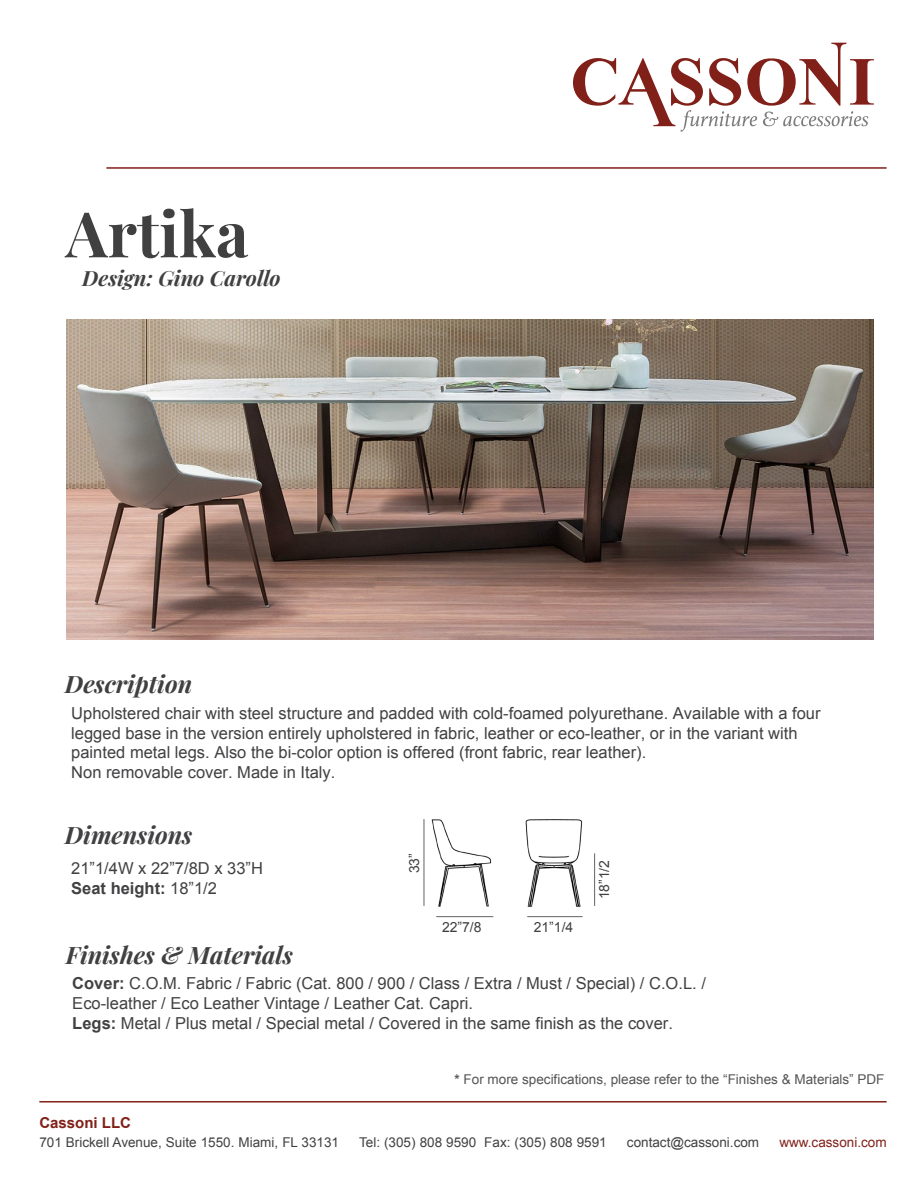
<style>
.page{position:relative;width:918px;height:1188px;background:#fff}
.page>*{position:absolute;margin:0;border:0;box-sizing:border-box;transform-origin:0 0}
.t1{font:700 63px "Playfair Display";color:#404041}
.t2{font:italic 700 24px "Playfair Display";color:#404041}
.t3{font:italic 700 24px "Playfair Display";color:#414042}
.t4{font:italic 700 21px "Playfair Display";color:#404041}
.t5{font:16.5px/19.8px "Arial";color:#414042}
.t6{font:16.5px/19.8px "Arial";color:#424142}
.t7{font:700 15px "Arial";color:#812019}
.t8{font:13.95px "Arial";color:#404041}
.t9{font:13.5px "Arial";color:#414042}
.t10{font:13.5px "Arial";color:#545454}
.t11{font:13.5px "Arial";color:#812019}
.s1{font-weight:700}
</style>
<div class="page">
<svg style="left:573px;top:43px;width:301px;height:89px"></svg>
<hr style="left:106px;top:167px;width:781px;height:2px;background:#812019">
<hr style="left:39px;top:1101px;width:848px;height:2px;background:#812019">
<img style="left:67px;top:320px;width:807px;height:319px">
<img style="left:423px;top:819px;width:160px;height:99px">
<hr style="left:527px;top:916px;width:56px;height:1px;background:#626366">
<hr style="left:436px;top:916px;width:57px;height:1px;background:#626366">
<hr style="left:424px;top:819px;width:1px;height:87px;background:#626366">
<hr style="left:594px;top:853px;width:1px;height:53px;background:#626366">
<h1 class="t1" style="left:66px;top:184px;width:184px">Artika</h1>
<p class="t4" style="left:82px;top:261px;width:200px">Design: Gino Carollo</p>
<h2 class="t2" style="left:65px;top:665px;width:129px">Description</h2>
<p class="t5" style="left:71px;top:703px;width:751px">Upholstered chair with steel structure and padded with cold-foamed polyurethane. Available with a four legged base in the version entirely upholstered in fabric, leather or eco-leather, or in the variant with painted metal legs. Also the bi-color option is offered (front fabric, rear leather).<br>Non removable cover. Made in Italy.</p>
<h2 class="t3" style="left:65px;top:815px;width:129px">Dimensions</h2>
<p class="t5" style="left:71px;top:859px;width:193px">21”1/4W x 22”7/8D x 33”H<br><span class="s1">Seat height:</span> 18”1/2</p>
<p class="t8" style="left:405px;top:873px;width:22px;rotate:-90deg">33”</p>
<p class="t8" style="left:595px;top:899px;width:41px;rotate:-90deg">18”1/2</p>
<p class="t8" style="left:442px;top:918px;width:41px">22”7/8</p>
<p class="t8" style="left:534px;top:918px;width:41px">21”1/4</p>
<h2 class="t2" style="left:66px;top:936px;width:228px">Finishes &amp; Materials</h2>
<p class="t6" style="left:72px;top:974px;width:635px"><span class="s1">Cover:</span> C.O.M. Fabric / Fabric (Cat. 800 / 900 / Class / Extra / Must / Special) / C.O.L. /<br>Eco-leather / Eco Leather Vintage / Leather Cat. Capri.<br><span class="s1">Legs:</span> Metal / Plus metal / Special metal / Covered in the same finish as the cover.</p>
<p class="t10" style="left:455px;top:1070px;width:431px"><span class="s1">*</span> For more specifications, please refer to the “Finishes &amp; Materials” PDF</p>
<p class="t7" style="left:39px;top:1113px;width:93px">Cassoni LLC</p>
<p class="t9" style="left:39px;top:1134px;width:301px">701 Brickell Avenue, Suite 1550. Miami, FL 33131</p>
<p class="t9" style="left:359px;top:1134px;width:249px">Tel: (305) 808 9590 Fax: (305) 808 9591</p>
<p class="t9" style="left:627px;top:1134px;width:134px">contact@cassoni.com</p>
<p class="t11" style="left:779px;top:1134px;width:109px">www.cassoni.com</p>
</div>
